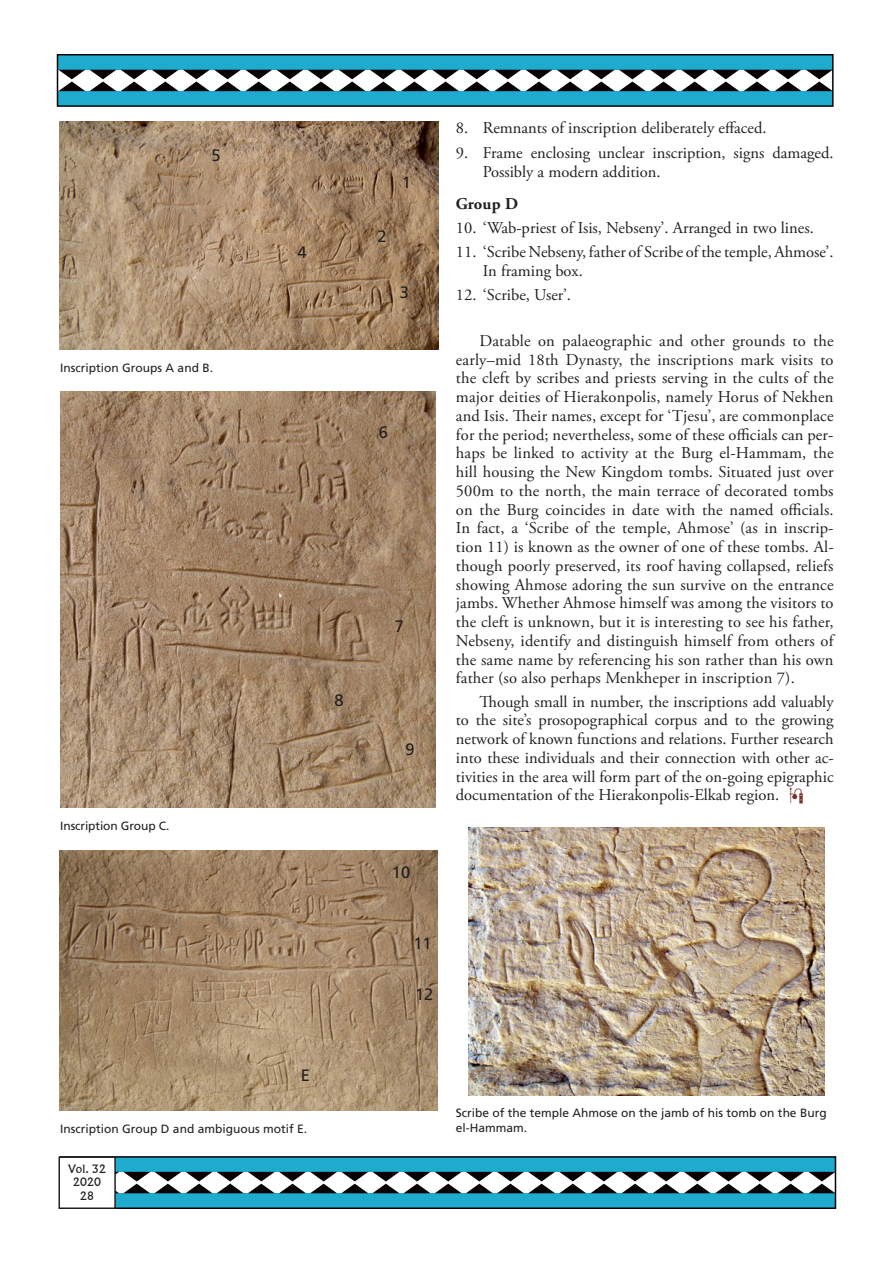
<style>
.page{position:relative;width:893px;height:1263px;background:#fff}
.page>*{position:absolute;margin:0;border:0;box-sizing:border-box;transform-origin:0 0}
.t1{font:16.5px/18.8px "Adobe Garamond Pro";color:#231f20}
.t2{font:16.5px "Frutiger";color:#231f20}
.t3{font:700 16.5px "Adobe Garamond Pro";letter-spacing:.005em;color:#231f20}
.t4{font:12px "Frutiger";color:#231f20}
.t5{font:11.25px/13.5px "Flareserif 821 BT";color:#231f20;text-align:center}
.s1{font-family:"Hieroglyph J";font-size:19.5px;color:#763124}
</style>
<div class="page">
<div style="left:60px;top:1157px;width:775px;height:15px;background:#1fabce"></div>
<div style="left:60px;top:1193px;width:775px;height:15px;background:#1fabce"></div>
<svg style="left:116px;top:1172px;width:717px;height:21px"></svg>
<div style="left:59px;top:1156px;width:777px;height:53px;border:2px solid #080302"></div>
<div style="left:59px;top:1157px;width:56px;height:51px;background:#fff"></div>
<div style="left:59px;top:1156px;width:57px;height:53px;border:2px solid #231f20"></div>
<div style="left:58px;top:55px;width:775px;height:15px;background:#1fabce"></div>
<div style="left:58px;top:91px;width:775px;height:15px;background:#1fabce"></div>
<svg style="left:60px;top:70px;width:771px;height:21px"></svg>
<div style="left:57px;top:54px;width:777px;height:53px;border:2px solid #080302"></div>
<img style="left:60px;top:391px;width:376px;height:416px">
<img style="left:59px;top:850px;width:378px;height:260px">
<img style="left:59px;top:122px;width:379px;height:228px">
<img style="left:468px;top:828px;width:356px;height:267px">
<p class="t2" style="left:211px;top:146px;width:11px">5</p>
<p class="t4" style="left:60px;top:361px;width:154px">Inscription Groups A and B.</p>
<p class="t4" style="left:60px;top:819px;width:111px">Inscription Group C.</p>
<p class="t2" style="left:297px;top:243px;width:11px">4</p>
<p class="t2" style="left:335px;top:690px;width:11px">8</p>
<p class="t2" style="left:301px;top:1065px;width:11px">E</p>
<p class="t2" style="left:377px;top:226px;width:11px">2</p>
<p class="t2" style="left:402px;top:173px;width:11px">1</p>
<p class="t2" style="left:400px;top:282px;width:11px">3</p>
<p class="t2" style="left:379px;top:423px;width:11px">6</p>
<p class="t2" style="left:395px;top:616px;width:11px">7</p>
<p class="t2" style="left:405px;top:739px;width:11px">9</p>
<p class="t1" style="left:456px;top:119px;width:312px">8. Remnants of inscription deliberately effaced.</p>
<p class="t1" style="left:483px;top:143px;width:352px;line-height:19.5px;text-indent:-27px">9. Frame enclosing unclear inscription, signs damaged.<br>Possibly a modern addition.</p>
<p class="t3" style="left:456px;top:194px;width:64px">Group D</p>
<p class="t1" style="left:456px;top:219px;width:359px">10. ‘Wab-priest of Isis, Nebseny’. Arranged in two lines.</p>
<p class="t1" style="left:483px;top:242px;width:352px;line-height:19.5px;text-indent:-27px">11. ‘Scribe Nebseny, father of Scribe of the temple, Ahmose’.<br>In framing box.</p>
<p class="t1" style="left:456px;top:286px;width:117px">12. ‘Scribe, User’.</p>
<p class="t1" style="left:456px;top:332px;width:379px;text-align:justify;text-indent:24px">Datable on palaeographic and other grounds to the early–mid 18th Dynasty, the inscriptions mark visits to the cleft by scribes and priests serving in the cults of the major deities of Hierakonpolis, namely Horus of Nekhen and Isis. Their names, except for ‘Tjesu’, are commonplace for the period; nevertheless, some of these officials can per&shy;haps be linked to activity at the Burg el-Hammam, the hill housing the New Kingdom tombs. Situated just over 500m to the north, the main terrace of decorated tombs on the Burg coincides in date with the named officials.<br>In fact, a ‘Scribe of the temple, Ahmose’ (as in inscrip&shy;tion 11) is known as the owner of one of these tombs. Al&shy;though poorly preserved, its roof having collapsed, reliefs showing Ahmose adoring the sun survive on the entrance jambs. Whether Ahmose himself was among the visitors to the cleft is unknown, but it is interesting to see his father, Nebseny, identify and distinguish himself from others of the same name by referencing his son rather than his own father (so also perhaps Menkheper in inscription 7).</p>
<p class="t1" style="left:456px;top:693px;width:379px;text-align:justify;text-indent:24px">Though small in number, the inscriptions add valuably to the site’s prosopographical corpus and to the growing network of known functions and relations. Further research into these individuals and their connection with other ac&shy;tivities in the area will form part of the on-going epigraphic documentation of the Hierakonpolis-Elkab region. <span class="s1">-</span></p>
<p class="t2" style="left:392px;top:863px;width:20px">10</p>
<p class="t2" style="left:413px;top:933px;width:20px">11</p>
<p class="t2" style="left:415px;top:984px;width:20px">12</p>
<p class="t4" style="left:456px;top:1106px;width:372px">Scribe of the temple Ahmose on the jamb of his tomb on the Burg</p>
<p class="t4" style="left:60px;top:1122px;width:248px">Inscription Group D and ambiguous motif E.</p>
<p class="t4" style="left:456px;top:1120px;width:73px">el‑Hammam.</p>
<p class="t5" style="left:68px;top:1162px;width:39px">Vol. 32<br>2020<br>28</p>
</div>
